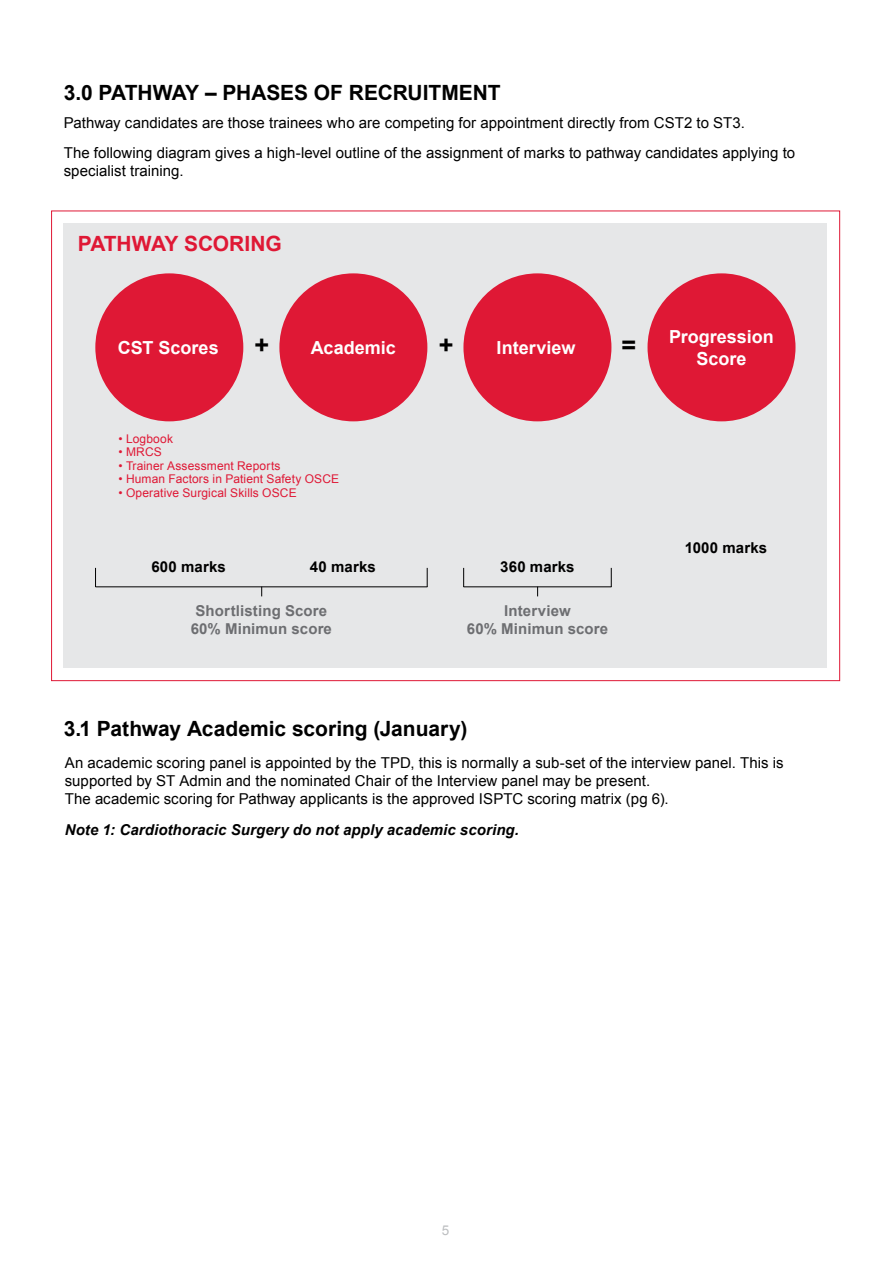
<style>
.page{position:relative;width:893px;height:1263px;background:#fff}
.page>*{position:absolute;margin:0;border:0;box-sizing:border-box;transform-origin:0 0}
.t1{font:700 25.2px "Arial";color:#000}
.t2{font:700 21px "Arial";color:#000}
.t3{font:700 21px "Arial";letter-spacing:-.01em;color:#df1835}
.t4{font:700 18px/21.6px "Arial";color:#fff;text-align:center}
.t5{font:15px/18px "Arial";color:#000}
.t6{font:700 15px/18px "Arial";letter-spacing:.01em;color:#6d6e71;text-align:center}
.t7{font:italic 700 15px "Arial";letter-spacing:.005em;color:#000}
.t8{font:700 15px "Arial";letter-spacing:.01em;color:#000}
.t9{font:13.5px "Arial";color:#bcbec0}
.t10{font:12px "Arial";letter-spacing:.01em;color:#df1835}
</style>
<div class="page">
<div style="left:64px;top:223px;width:763px;height:445px;background:#e6e7e8"></div>
<div style="left:95px;top:273px;width:148px;height:148px;background:#df1835;border-radius:50%"></div>
<div style="left:279px;top:273px;width:148px;height:148px;background:#df1835;border-radius:50%"></div>
<div style="left:463px;top:273px;width:148px;height:148px;background:#df1835;border-radius:50%"></div>
<div style="left:647px;top:273px;width:148px;height:148px;background:#df1835;border-radius:50%"></div>
<hr style="left:96px;top:587px;width:331px;height:1px;background:#000">
<svg style="left:95px;top:568px;width:1px;height:19px"></svg>
<svg style="left:427px;top:568px;width:1px;height:19px"></svg>
<hr style="left:464px;top:587px;width:147px;height:1px;background:#000">
<svg style="left:463px;top:568px;width:1px;height:19px"></svg>
<svg style="left:611px;top:568px;width:1px;height:19px"></svg>
<h2 class="t2" style="left:64px;top:79px;width:438px">3.0 PATHWAY – PHASES OF RECRUITMENT</h2>
<p class="t5" style="left:64px;top:107px;width:733px;line-height:30.8px">Pathway candidates are those trainees who are competing for appointment directly from CST2 to ST3.<br>The following diagram gives a high-level outline of the assignment of marks to pathway candidates applying to</p>
<p class="t5" style="left:64px;top:162px;width:121px">specialist training.</p>
<h2 class="t3" style="left:78px;top:230px;width:206px">PATHWAY SCORING</h2>
<p class="t4" style="left:118px;top:337px;width:102px">CST Scores</p>
<h1 class="t1" style="left:255px;top:329px;width:16px">+</h1>
<p class="t4" style="left:311px;top:337px;width:87px">Academic</p>
<p class="t4" style="left:497px;top:337px;width:80px">Interview</p>
<p class="t4" style="left:669px;top:327px;width:106px">Progression<br>Score</p>
<h1 class="t1" style="left:439px;top:329px;width:16px">+</h1>
<h1 class="t1" style="left:622px;top:329px;width:16px">=</h1>
<p class="t10" style="left:118px;top:431px;width:56px">• Logbook</p>
<p class="t10" style="left:118px;top:444px;width:45px">• MRCS</p>
<p class="t10" style="left:118px;top:458px;width:164px">• Trainer Assessment Reports</p>
<p class="t10" style="left:118px;top:471px;width:222px">• Human Factors in Patient Safety OSCE</p>
<p class="t10" style="left:118px;top:485px;width:180px">• Operative Surgical Skills OSCE</p>
<p class="t8" style="left:151px;top:557px;width:76px">600 marks</p>
<p class="t6" style="left:191px;top:602px;width:143px">Shortlisting Score<br>60% Minimun score</p>
<p class="t6" style="left:467px;top:602px;width:143px">Interview<br>60% Minimun score</p>
<p class="t8" style="left:310px;top:557px;width:67px">40 marks</p>
<p class="t8" style="left:500px;top:557px;width:76px">360 marks</p>
<h2 class="t2" style="left:64px;top:715px;width:405px">3.1 Pathway Academic scoring (January)</h2>
<p class="t8" style="left:685px;top:537px;width:84px">1000 marks</p>
<p class="t5" style="left:65px;top:754px;width:720px">An academic scoring panel is appointed by the TPD, this is normally a sub-set of the interview panel. This is supported by ST Admin and the nominated Chair of the Interview panel may be present.<br>The academic scoring for Pathway applicants is the approved ISPTC scoring matrix (pg 6).</p>
<p class="t7" style="left:65px;top:820px;width:456px">Note 1: Cardiothoracic Surgery do not apply academic scoring.</p>
<p class="t9" style="left:442px;top:1221px;width:9px">5</p>
</div>
